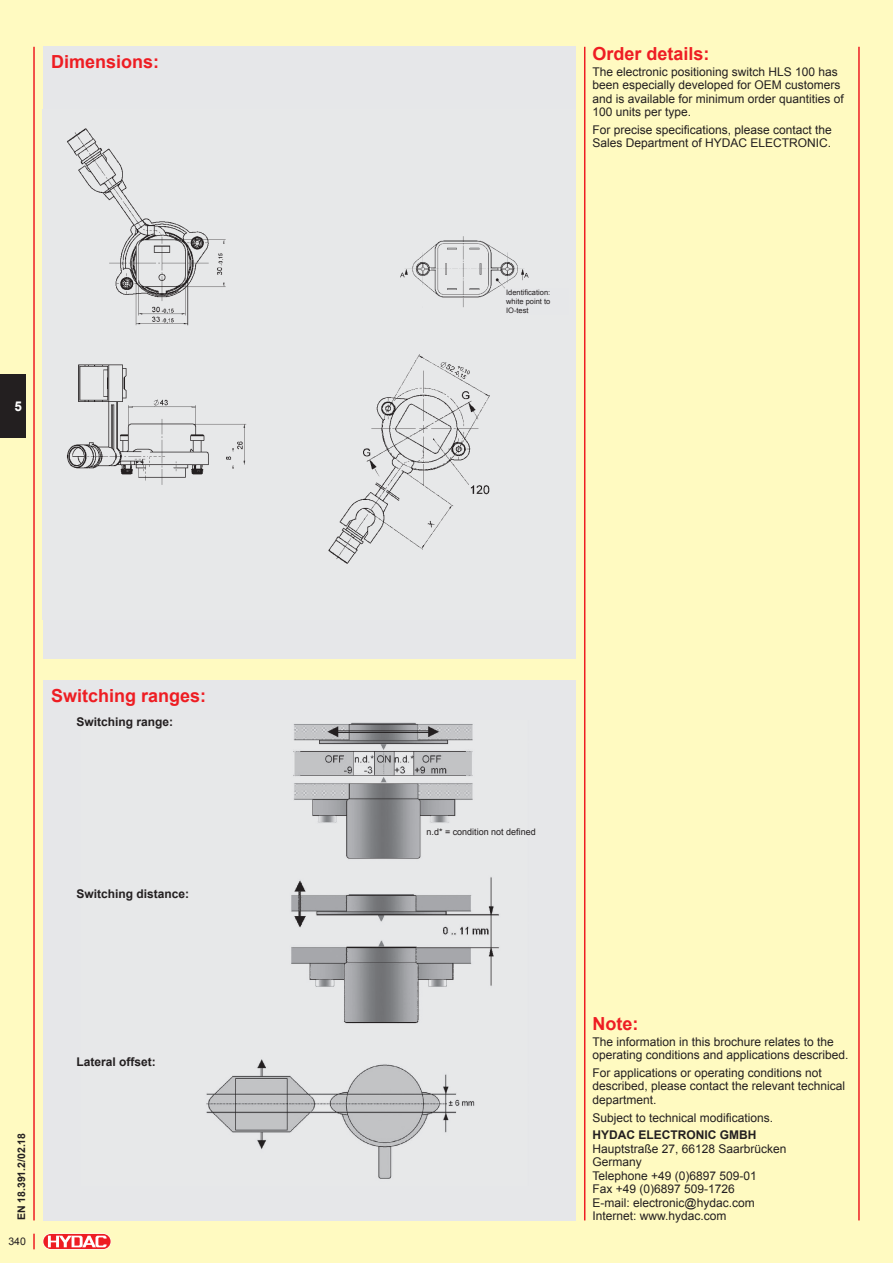
<style>
.page{position:relative;width:893px;height:1263px;background:#fffac1}
.page>*{position:absolute;margin:0;border:0;box-sizing:border-box;transform-origin:0 0}
.t1{font:700 18px "Arial";color:#ee1d23}
.t2{font:700 13.5px "Arial";color:#fff}
.t3{font:12px/13.5px "Arial";color:#231f20}
.t4{font:700 12px "Arial";color:#231f20}
.t5{font:700 10.5px "Arial";color:#231f20}
.t6{font:10.5px "Arial";color:#231f20}
.t7{font:9px "Arial";color:#231f20}
.t8{font:7.5px/9px "Arial";color:#231f20;text-align:justify}
</style>
<div class="page">
<hr style="left:33px;top:47px;width:2px;height:1173px;background:#ee1d23">
<hr style="left:858px;top:47px;width:2px;height:1173px;background:#ee1d23">
<div style="left:43px;top:1233px;width:68px;height:16px;border:1px solid #fff;border-radius:8px"></div>
<svg style="left:43px;top:1234px;width:68px;height:15px"></svg>
<svg style="left:48px;top:1236px;width:59px;height:11px"></svg>
<svg style="left:33px;top:1234px;width:2px;height:15px"></svg>
<div style="left:0;top:375px;width:26px;height:63px;background:#231f20"></div>
<div style="left:43px;top:47px;width:532px;height:612px;background:#e6e7e9"></div>
<img style="left:67px;top:128px;width:462px;height:436px">
<hr style="left:584px;top:47px;width:1px;height:1173px;background:#ee1d23">
<div style="left:43px;top:680px;width:532px;height:540px;background:#e6e7e9"></div>
<img style="left:206px;top:722px;width:293px;height:457px">
<div style="left:505px;top:289px;width:63px;height:26px;background:#e6e7e9"></div>
<h1 class="t1" style="left:51px;top:50px;width:110px">Dimensions:</h1>
<p class="t2" style="left:15px;top:398px;width:9px">5</p>
<h1 class="t1" style="left:51px;top:684px;width:157px">Switching ranges:</h1>
<p class="t4" style="left:77px;top:713px;width:98px">Switching range:</p>
<p class="t4" style="left:77px;top:885px;width:114px">Switching distance:</p>
<p class="t5" style="left:14px;top:1220px;width:89px;rotate:-90deg">EN 18.391.2/02.18</p>
<p class="t6" style="left:8px;top:1235px;width:19px">340</p>
<p class="t4" style="left:77px;top:1054px;width:81px">Lateral offset:</p>
<h1 class="t1" style="left:592px;top:42px;width:119px">Order details:</h1>
<p class="t3" style="left:592px;top:65px;width:253px">The electronic positioning switch HLS 100 has been especially developed for OEM customers and is available for minimum order quantities of 100 units per type.</p>
<p class="t3" style="left:592px;top:123px;width:241px">For precise specifications, please contact the<br>Sales Department of HYDAC ELECTRONIC.</p>
<p class="t8" style="left:506px;top:288px;width:46px">Identification: white point to IO-test</p>
<p class="t7" style="left:426px;top:826px;width:111px">n.d* = condition not defined</p>
<h1 class="t1" style="left:592px;top:1012px;width:47px">Note:</h1>
<p class="t3" style="left:592px;top:1035px;width:258px">The information in this brochure relates to the operating conditions and applications described.</p>
<p class="t3" style="left:592px;top:1066px;width:254px">For applications or operating conditions not described, please contact the relevant technical department.</p>
<p class="t3" style="left:592px;top:1111px;width:182px">Subject to technical modifications.</p>
<p class="t4" style="left:592px;top:1127px;width:165px">HYDAC ELECTRONIC GMBH</p>
<p class="t3" style="left:592px;top:1142px;width:196px">Hauptstraße 27, 66128 Saarbrücken<br>Germany<br>Telephone +49 (0)6897 509-01<br>Fax +49 (0)6897 509-1726<br>E-mail: electronic@hydac.com<br>Internet: www.hydac.com</p>
</div>
